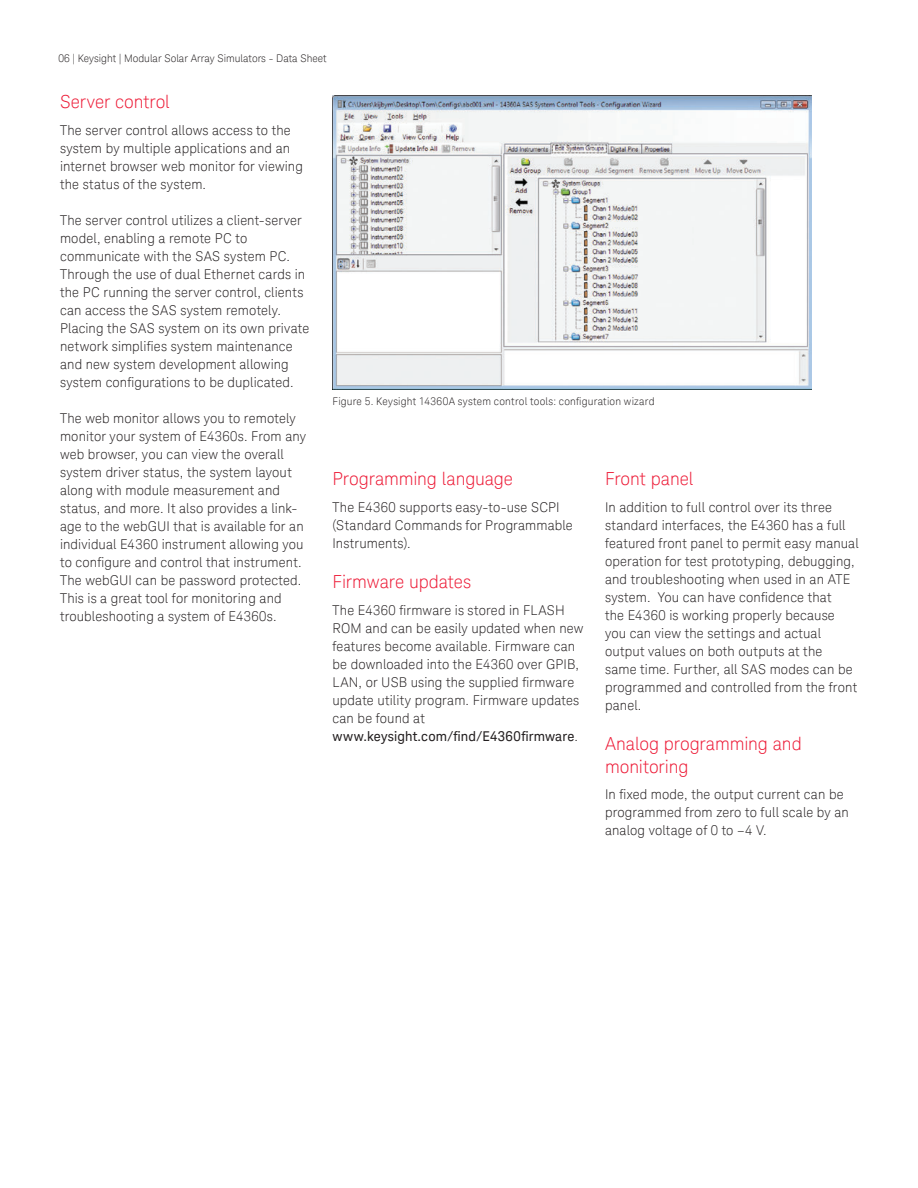
<style>
.page{position:relative;width:918px;height:1188px;background:#fff}
.page>*{position:absolute;margin:0;border:0;box-sizing:border-box;transform-origin:0 0}
.K_Heading_2{font:300 18px/22.5px "Keysight Sans";letter-spacing:-.005em;color:#ed1a36}
.K_Body_Text{font:300 13.5px/18px "Keysight Sans";letter-spacing:.01em;color:#231f20}
.K_Body_Text-2{font:13.5px "Keysight Sans";letter-spacing:.01em;color:#231f20}
.K_Captions{font:300 10.5px "Keysight Sans";letter-spacing:.01em;color:#231f20}
.s1{font-weight:300}
</style>
<div class="page">
<img style="left:333px;top:95px;width:478px;height:295px">
<p class="K_Captions" style="left:59px;top:52px;width:270px">06 | Keysight | Modular Solar Array Simulators - Data Sheet</p>
<p class="K_Heading_2" style="left:60px;top:91px;width:111px">Server control</p>
<p class="K_Body_Text" style="left:60px;top:121px;width:244px">The server control allows access to the system by multiple applications and an internet browser web monitor for viewing the status of the system.</p>
<p class="K_Body_Text" style="left:60px;top:211px;width:251px">The server control utilizes a client-server model, enabling a remote PC to communicate with the SAS system PC.<br>Through the use of dual Ethernet cards in the PC running the server control, clients can access the SAS system remotely.<br>Placing the SAS system on its own private network simplifies system maintenance and new system development allowing system configurations to be duplicated.</p>
<p class="K_Body_Text" style="left:60px;top:409px;width:248px">The web monitor allows you to remotely monitor your system of E4360s. From any web browser, you can view the overall system driver status, the system layout along with module measurement and status, and more. It also provides a link&shy;age to the webGUI that is available for an individual E4360 instrument allowing you to configure and control that instrument.<br>The webGUI can be password protected.<br>This is a great tool for monitoring and troubleshooting a system of E4360s.</p>
<p class="K_Captions" style="left:333px;top:395px;width:324px">Figure 5. Keysight 14360A system control tools: configuration wizard</p>
<p class="K_Heading_2" style="left:333px;top:468px;width:182px">Programming language</p>
<p class="K_Body_Text" style="left:333px;top:498px;width:242px">The E4360 supports easy-to-use SCPI (Standard Commands for Programmable<br>Instruments).</p>
<p class="K_Heading_2" style="left:333px;top:571px;width:140px">Firmware updates</p>
<p class="K_Body_Text" style="left:333px;top:601px;width:253px">The E4360 firmware is stored in FLASH ROM and can be easily updated when new features become available. Firmware can be downloaded into the E4360 over GPIB, LAN, or USB using the supplied firmware update utility program. Firmware updates can be found at</p>
<p class="K_Body_Text-2" style="left:333px;top:728px;width:247px">www.keysight.com/find/E4360firmware<span class="s1">.</span></p>
<p class="K_Heading_2" style="left:605px;top:468px;width:90px">Front panel</p>
<p class="K_Body_Text" style="left:605px;top:498px;width:255px">In addition to full control over its three standard interfaces, the E4360 has a full featured front panel to permit easy manual operation for test prototyping, debugging, and troubleshooting when used in an ATE system. You can have confidence that<br>the E4360 is working properly because you can view the settings and actual output values on both outputs at the<br>same time. Further, all SAS modes can be programmed and controlled from the front panel.</p>
<p class="K_Heading_2" style="left:605px;top:733px;width:198px">Analog programming and monitoring</p>
<p class="K_Body_Text" style="left:605px;top:785px;width:245px">In fixed mode, the output current can be programmed from zero to full scale by an analog voltage of 0 to –4 V.</p>
</div>
